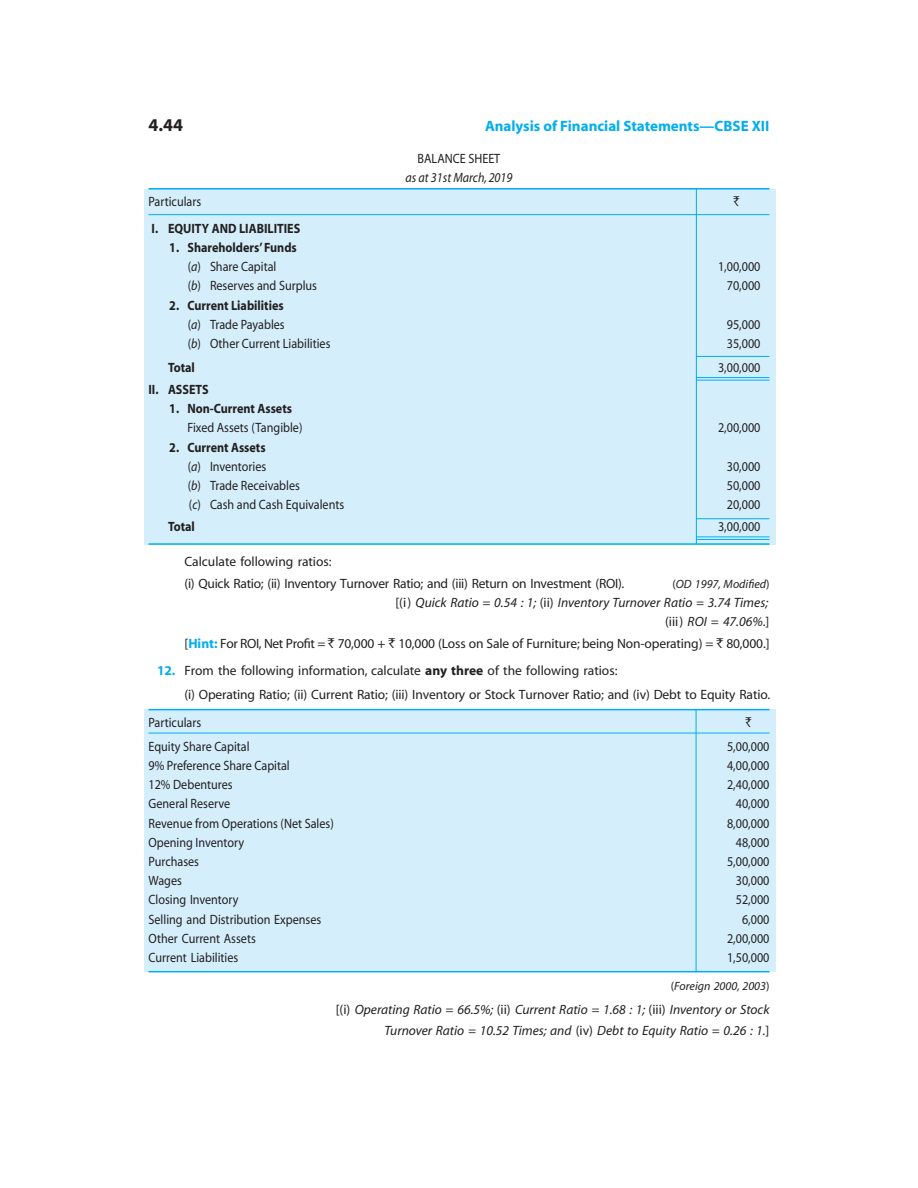
<style>
.page{position:relative;width:918px;height:1188px;background:#fff}
.page>*{position:absolute;margin:0;border:0;box-sizing:border-box;transform-origin:0 0}
.t1{font:700 18px "Myriad";color:#231f20}
.t2{font:700 15px "Myriad";color:#00aeef}
.quest{font:13.5px "Myriad";letter-spacing:-.01em;color:#231f20}
.upline{font:13.5px "Myriad";color:#231f20;scale:.9 1}
.quest-2{font:italic 13.5px "Myriad";color:#231f20}
.tabl_tax{font:13.5px "Myriad";color:#231f20;scale:.9 1}
.beline{font:13.5px "Myriad";color:#231f20;scale:.9 1}
.upline-2{font:700 13.5px "Myriad";color:#231f20;scale:.9 1}
.tabl_had{font:italic 13.5px "Myriad";color:#231f20;scale:.9 1}
.tabl_had-2{font:13.5px "Myriad";color:#231f20;scale:.9 1}
.beline-2{font:700 13.5px "Myriad";color:#231f20;scale:.9 1}
.upline-3{font:13.5px "Rupee Foradian";color:#231f20;scale:.9 1}
.quest-3{font:italic 12px "Myriad";color:#231f20}
.s1{font-style:italic}
.s2{font-style:normal}
.s3{font-weight:700;color:#00aeef}
.s4{font-family:"Rupee Foradian"}
.s5{font-weight:700}
</style>
<div class="page">
<div style="left:144px;top:710px;width:632px;height:262px;background:#d4effb"></div>
<div style="left:144px;top:189px;width:632px;height:355px;background:#d4effb"></div>
<hr style="left:696px;top:537px;width:74px;height:1px;background:#00aeef">
<hr style="left:696px;top:539px;width:74px;height:1px;background:#00aeef">
<hr style="left:696px;top:518px;width:74px;height:1px;background:#00aeef">
<hr style="left:696px;top:189px;width:1px;height:355px;background:#00aeef">
<hr style="left:696px;top:377px;width:74px;height:1px;background:#00aeef">
<hr style="left:696px;top:380px;width:74px;height:1px;background:#00aeef">
<hr style="left:696px;top:356px;width:74px;height:1px;background:#00aeef">
<hr style="left:696px;top:710px;width:1px;height:262px;background:#00aeef">
<hr style="left:148px;top:188px;width:622px;height:2px;background:#00aeef">
<hr style="left:148px;top:214px;width:622px;height:1px;background:#00aeef">
<hr style="left:148px;top:543px;width:622px;height:2px;background:#00aeef">
<hr style="left:148px;top:709px;width:622px;height:1px;background:#00aeef">
<hr style="left:148px;top:733px;width:622px;height:1px;background:#00aeef">
<hr style="left:148px;top:971px;width:622px;height:1px;background:#00aeef">
<h1 class="t1" style="left:148px;top:116px;width:36px">4.44</h1>
<p class="t2" style="left:485px;top:118px;width:286px">Analysis of Financial Statements—CBSE XII</p>
<p class="tabl_had-2" style="left:418px;top:152px;width:93px">BALANCE SHEET</p>
<p class="tabl_had" style="left:405px;top:171px;width:121px">as at 31st March, 2019</p>
<p class="upline" style="left:148px;top:195px;width:60px">Particulars</p>
<p class="upline-3" style="left:733px;top:193px;width:8px">`</p>
<p class="upline-2" style="left:152px;top:221px;width:167px">I. EQUITY AND LIABILITIES</p>
<p class="upline-2" style="left:169px;top:241px;width:143px">1. Shareholders’ Funds</p>
<p class="upline" style="left:188px;top:260px;width:100px">(<span class="s1">a</span>) Share Capital</p>
<p class="upline" style="left:718px;top:260px;width:49px">1,00,000</p>
<p class="upline" style="left:188px;top:279px;width:145px">(<span class="s1">b</span>) Reserves and Surplus</p>
<p class="upline" style="left:727px;top:279px;width:39px">70,000</p>
<p class="upline-2" style="left:169px;top:298px;width:129px">2. Current Liabilities</p>
<p class="upline" style="left:188px;top:318px;width:109px">(<span class="s1">a</span>) Trade Payables</p>
<p class="upline" style="left:727px;top:318px;width:39px">95,000</p>
<p class="upline" style="left:188px;top:337px;width:160px">(<span class="s1">b</span>) Other Current Liabilities</p>
<p class="upline" style="left:727px;top:337px;width:39px">35,000</p>
<p class="upline-2" style="left:168px;top:360px;width:31px">Total</p>
<p class="upline" style="left:718px;top:360px;width:49px">3,00,000</p>
<p class="upline-2" style="left:148px;top:382px;width:68px">II. ASSETS</p>
<p class="upline-2" style="left:169px;top:402px;width:138px">1. Non-Current Assets</p>
<p class="upline" style="left:188px;top:421px;width:129px">Fixed Assets (Tangible)</p>
<p class="upline" style="left:718px;top:421px;width:49px">2,00,000</p>
<p class="upline-2" style="left:169px;top:440px;width:109px">2. Current Assets</p>
<p class="upline" style="left:188px;top:459px;width:89px">(<span class="s1">a</span>) Inventories</p>
<p class="upline" style="left:727px;top:459px;width:39px">30,000</p>
<p class="upline" style="left:188px;top:479px;width:126px">(<span class="s1">b</span>) Trade Receivables</p>
<p class="upline" style="left:727px;top:479px;width:39px">50,000</p>
<p class="upline" style="left:189px;top:498px;width:174px">(<span class="s1">c</span>) Cash and Cash Equivalents</p>
<p class="upline" style="left:727px;top:498px;width:39px">20,000</p>
<p class="beline-2" style="left:168px;top:520px;width:31px">Total</p>
<p class="beline" style="left:718px;top:520px;width:49px">3,00,000</p>
<p class="quest" style="left:185px;top:554px;width:149px">Calculate following ratios:</p>
<p class="quest" style="left:185px;top:577px;width:441px">(i) Quick Ratio; (ii) Inventory Turnover Ratio; and (iii) Return on Investment (ROI).</p>
<p class="quest-3" style="left:672px;top:578px;width:99px"><span class="s2">(</span>OD 1997, Modified<span class="s2">)</span></p>
<p class="quest-2" style="left:395px;top:596px;width:374px"><span class="s2">[(i)</span> Quick Ratio = 0.54 : 1; <span class="s2">(ii)</span> Inventory Turnover Ratio = 3.74 Times;</p>
<p class="quest-2" style="left:665px;top:615px;width:106px"><span class="s2">(iii)</span> ROI = 47.06%<span class="s2">.]</span></p>
<p class="quest" style="left:184px;top:637px;width:587px">[<span class="s3">Hint:</span> For ROI, Net Profit = <span class="s4">`</span> 70,000 + <span class="s4">`</span> 10,000 (Loss on Sale of Furniture; being Non-operating) = <span class="s4">`</span> 80,000.]</p>
<p class="quest" style="left:157px;top:664px;width:462px"><span class="s3">12.</span> From the following information, calculate <span class="s5">any three</span> of the following ratios:</p>
<p class="quest" style="left:185px;top:688px;width:587px">(i) Operating Ratio; (ii) Current Ratio; (iii) Inventory or Stock Turnover Ratio; and (iv) Debt to Equity Ratio.</p>
<p class="upline" style="left:148px;top:716px;width:60px">Particulars</p>
<p class="upline-3" style="left:745px;top:714px;width:8px">`</p>
<p class="upline" style="left:148px;top:740px;width:114px">Equity Share Capital</p>
<p class="upline" style="left:727px;top:740px;width:49px">5,00,000</p>
<p class="tabl_tax" style="left:148px;top:759px;width:159px">9% Preference Share Capital</p>
<p class="tabl_tax" style="left:727px;top:759px;width:49px">4,00,000</p>
<p class="tabl_tax" style="left:148px;top:778px;width:95px">12% Debentures</p>
<p class="tabl_tax" style="left:727px;top:778px;width:49px">2,40,000</p>
<p class="tabl_tax" style="left:148px;top:797px;width:92px">General Reserve</p>
<p class="tabl_tax" style="left:736px;top:797px;width:39px">40,000</p>
<p class="tabl_tax" style="left:148px;top:816px;width:207px">Revenue from Operations (Net Sales)</p>
<p class="tabl_tax" style="left:727px;top:816px;width:49px">8,00,000</p>
<p class="tabl_tax" style="left:148px;top:836px;width:108px">Opening Inventory</p>
<p class="tabl_tax" style="left:736px;top:836px;width:39px">48,000</p>
<p class="tabl_tax" style="left:148px;top:855px;width:58px">Purchases</p>
<p class="tabl_tax" style="left:727px;top:855px;width:49px">5,00,000</p>
<p class="beline" style="left:148px;top:874px;width:39px">Wages</p>
<p class="beline" style="left:736px;top:874px;width:39px">30,000</p>
<p class="beline" style="left:148px;top:893px;width:102px">Closing Inventory</p>
<p class="beline" style="left:736px;top:893px;width:39px">52,000</p>
<p class="beline" style="left:148px;top:912px;width:194px">Selling and Distribution Expenses</p>
<p class="beline" style="left:742px;top:912px;width:32px">6,000</p>
<p class="beline" style="left:148px;top:932px;width:121px">Other Current Assets</p>
<p class="beline" style="left:727px;top:932px;width:49px">2,00,000</p>
<p class="beline" style="left:148px;top:951px;width:101px">Current Liabilities</p>
<p class="beline" style="left:727px;top:951px;width:49px">1,50,000</p>
<p class="quest-3" style="left:671px;top:980px;width:100px"><span class="s2">(</span>Foreign 2000, 2003<span class="s2">)</span></p>
<p class="quest-2" style="left:336px;top:1003px;width:435px"><span class="s2">[(i)</span> Operating Ratio = 66.5%; <span class="s2">(ii)</span> Current Ratio = 1.68 : 1; <span class="s2">(iii)</span> Inventory or Stock</p>
<p class="quest-2" style="left:384px;top:1023px;width:387px">Turnover Ratio = 10.52 Times; and <span class="s2">(iv)</span> Debt to Equity Ratio = 0.26 : 1.<span class="s2">]</span></p>
</div>
